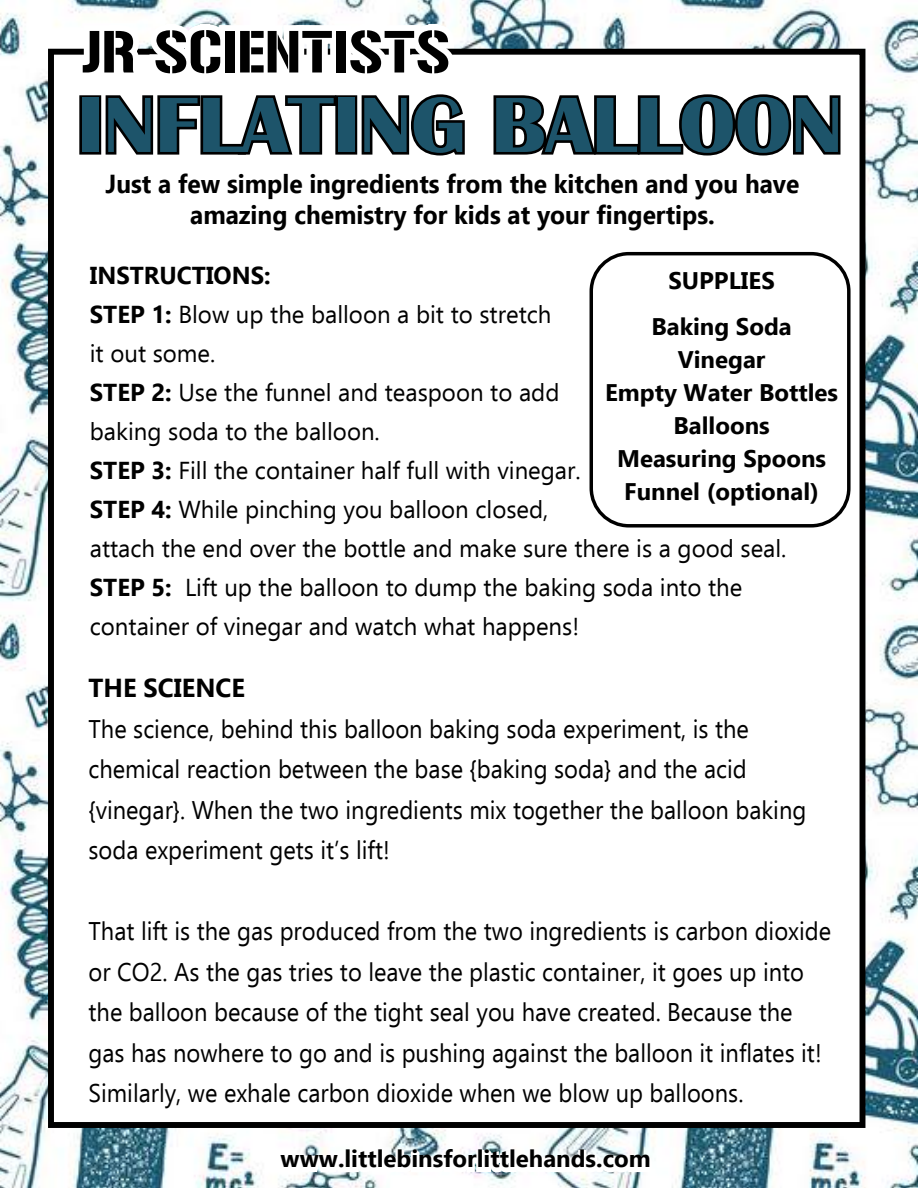
<style>
.page{position:relative;width:918px;height:1188px;background:#fff}
.page>*{position:absolute;margin:0;border:0;box-sizing:border-box;transform-origin:0 0}
.t1{font:700 81.15px "Britannic";color:#1d546a;scale:1.06 1}
.t2{font:58.8px "Gunplay";color:#000}
.t3{font:700 25.95px/30.6px "Ebrima";color:#000;text-align:center;scale:.94 1}
.t4{font:700 25.95px "Ebrima";color:#000}
.t5{font:25.5px/40.5px "Ebrima";color:#000;scale:.93 1}
.t6{font:24.45px/39px "Ebrima";color:#000}
.t7{font:700 24px/33px "Ebrima";color:#000;text-align:center}
.s1{font-weight:700}
</style>
<div class="page">
<img style="left:0;top:0;width:918px;height:1188px">
<svg style="left:275px;top:1146px;width:379px;height:42px"></svg>
<div style="left:48px;top:49px;width:817px;height:1079px;background:#fff;border:6px solid #000"></div>
<svg style="left:71px;top:8px;width:396px;height:148px"></svg>
<svg style="left:493px;top:94px;width:348px;height:62px"></svg>
<div style="left:590px;top:252px;width:261px;height:276px;border:3px solid #000;border-radius:37px"></div>
<h2 class="t2" style="left:81px;top:21px;width:370px">JR SCIENTISTS</h2>
<h1 class="t1" style="left:77px;top:79px;width:724px">INFLATING BALLOON</h1>
<p class="t3" style="left:105px;top:167px;width:740px">Just a few simple ingredients from the kitchen and you have amazing chemistry for kids at your fingertips.</p>
<p class="t6" style="left:90px;top:255px;width:698px"><span class="s1">INSTRUCTIONS:<br>STEP 1:</span> Blow up the balloon a bit to stretch<br>it out some.<br><span class="s1">STEP 2:</span> Use the funnel and teaspoon to add<br>baking soda to the balloon.<br><span class="s1">STEP 3:</span> Fill the container half full with vinegar.<br><span class="s1">STEP 4:</span> While pinching you balloon closed,<br>attach the end over the bottle and make sure there is a good seal.<br><span class="s1">STEP 5:</span> Lift up the balloon to dump the baking soda into the container of vinegar and watch what happens!</p>
<p class="t7" style="left:651px;top:256px;width:142px;line-height:46.5px">SUPPLIES<br>Baking Soda</p>
<p class="t7" style="left:605px;top:342px;width:235px">Vinegar<br>Empty Water Bottles<br>Balloons<br>Measuring Spoons<br>Funnel (optional)</p>
<p class="t4" style="left:89px;top:668px;width:158px">THE SCIENCE</p>
<p class="t5" style="left:89px;top:708px;width:773px">The science, behind this balloon baking soda experiment, is the chemical reaction between the base {baking soda} and the acid {vinegar}. When the two ingredients mix together the balloon baking soda experiment gets it’s lift!</p>
<p class="t5" style="left:89px;top:910px;width:800px">That lift is the gas produced from the two ingredients is carbon dioxide or CO2. As the gas tries to leave the plastic container, it goes up into the balloon because of the tight seal you have created. Because the gas has nowhere to go and is pushing against the balloon it inflates it!<br>Similarly, we exhale carbon dioxide when we blow up balloons.</p>
<p class="t7" style="left:281px;top:1143px;width:372px">www.littlebinsforlittlehands.com</p>
</div>
